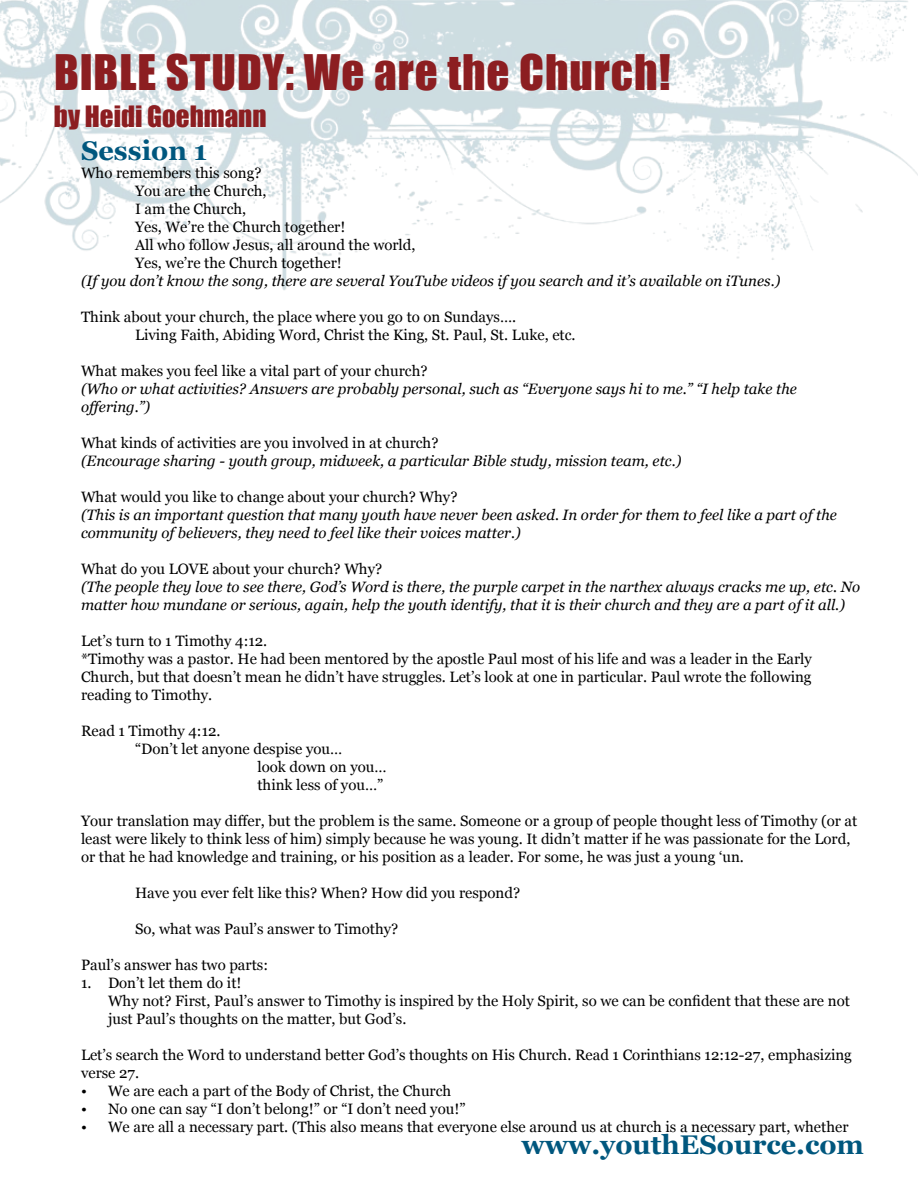
<style>
.page{position:relative;width:918px;height:1188px;background:#fff}
.page>*{position:absolute;margin:0;border:0;box-sizing:border-box;transform-origin:0 0}
.t1{font:45px "Impact";letter-spacing:.02em;color:#8c1e21}
.t2{font:700 27px "Georgia";color:#00577e}
.t3{font:27px "Impact";color:#8c1e21}
.t4{font:15px/18px "Georgia";color:#000}
.t5{font:italic 15px/18px "Georgia";color:#000}
</style>
<div class="page">
<img style="left:0;top:0;width:918px;height:290px">
<h1 class="t1" style="left:54px;top:37px;width:618px">BIBLE STUDY: We are the Church!</h1>
<h2 class="t3" style="left:54px;top:95px;width:214px">by Heidi Goehmann</h2>
<h2 class="t2" style="left:81px;top:133px;width:128px">Session 1</h2>
<p class="t4" style="left:135px;top:164px;width:282px;text-indent:-54px">Who remembers this song?<br>You are the Church,<br>I am the Church,<br>Yes, We’re the Church together!<br>All who follow Jesus, all around the world,<br>Yes, we’re the Church together!</p>
<p class="t5" style="left:81px;top:272px;width:701px">(If you don’t know the song, there are several YouTube videos if you search and it’s available on iTunes.)</p>
<p class="t4" style="left:135px;top:308px;width:442px;text-indent:-54px">Think about your church, the place where you go to on Sundays….<br>Living Faith, Abiding Word, Christ the King, St. Paul, St. Luke, etc.</p>
<p class="t4" style="left:81px;top:362px;width:348px">What makes you feel like a vital part of your church?</p>
<p class="t5" style="left:81px;top:380px;width:717px">(Who or what activities? Answers are probably personal, such as “Everyone says hi to me.” “I help take the offering.”)</p>
<p class="t4" style="left:81px;top:434px;width:359px">What kinds of activities are you involved in at church?</p>
<p class="t5" style="left:81px;top:452px;width:602px">(Encourage sharing - youth group, midweek, a particular Bible study, mission team, etc.)</p>
<p class="t4" style="left:81px;top:488px;width:378px">What would you like to change about your church? Why?</p>
<p class="t5" style="left:81px;top:506px;width:757px">(This is an important question that many youth have never been asked. In order for them to feel like a part of the community of believers, they need to feel like their voices matter.)</p>
<p class="t4" style="left:81px;top:560px;width:303px">What do you LOVE about your church? Why?</p>
<p class="t5" style="left:81px;top:578px;width:781px">(The people they love to see there, God’s Word is there, the purple carpet in the narthex always cracks me up, etc. No matter how mundane or serious, again, help the youth identify, that it is their church and they are a part of it all.)</p>
<p class="t4" style="left:81px;top:632px;width:732px">Let’s turn to 1 Timothy 4:12.<br>*Timothy was a pastor. He had been mentored by the apostle Paul most of his life and was a leader in the Early Church, but that doesn’t mean he didn’t have struggles. Let’s look at one in particular. Paul wrote the following reading to Timothy.</p>
<p class="t4" style="left:81px;top:722px;width:141px">Read 1 Timothy 4:12.</p>
<p class="t4" style="left:135px;top:740px;width:209px">“Don’t let anyone despise you…</p>
<p class="t4" style="left:257px;top:758px;width:131px">look down on you…</p>
<p class="t4" style="left:257px;top:776px;width:127px">think less of you…”</p>
<p class="t4" style="left:81px;top:812px;width:778px">Your translation may differ, but the problem is the same. Someone or a group of people thought less of Timothy (or at least were likely to think less of him) simply because he was young. It didn’t matter if he was passionate for the Lord, or that he had knowledge and training, or his position as a leader. For some, he was just a young ‘un.</p>
<p class="t4" style="left:135px;top:884px;width:387px">Have you ever felt like this? When? How did you respond?</p>
<p class="t4" style="left:135px;top:920px;width:265px">So, what was Paul’s answer to Timothy?</p>
<p class="t4" style="left:81px;top:956px;width:189px">Paul’s answer has two parts:</p>
<p class="t4" style="left:108px;top:974px;width:743px;text-indent:-27px">1. Don’t let them do it!<br>Why not? First, Paul’s answer to Timothy is inspired by the Holy Spirit, so we can be confident that these are not just Paul’s thoughts on the matter, but God’s.</p>
<p class="t4" style="left:81px;top:1046px;width:772px">Let’s search the Word to understand better God’s thoughts on His Church. Read 1 Corinthians 12:12-27, emphasizing verse 27.</p>
<p class="t4" style="left:81px;top:1082px;width:372px">• We are each a part of the Body of Christ, the Church</p>
<p class="t4" style="left:81px;top:1100px;width:386px">• No one can say “I don’t belong!” or “I don’t need you!”</p>
<p class="t4" style="left:81px;top:1118px;width:769px">• We are all a necessary part. (This also means that everyone else around us at church is a necessary part, whether</p>
<h2 class="t2" style="left:521px;top:1128px;width:344px">www.youthESource.com</h2>
</div>
